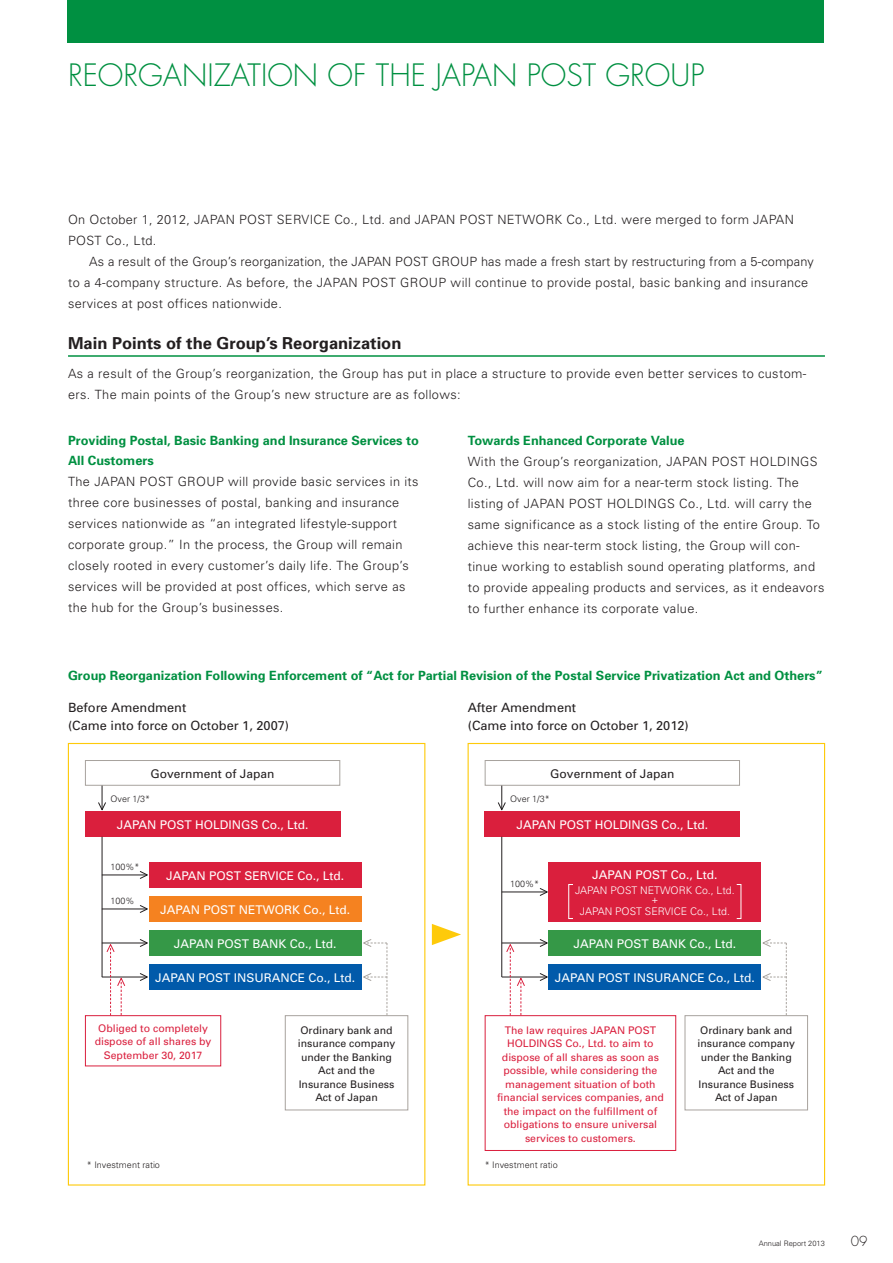
<style>
.page{position:relative;width:893px;height:1263px;background:#fff}
.page>*{position:absolute;margin:0;border:0;box-sizing:border-box;transform-origin:0 0}
.t1{font:300 30px "Futura";color:#009041}
.t2{font:700 16.5px "Univers";color:#231f20}
.t3{font:300 13.5px "Futura";color:#231f20}
.t4{font:300 12.75px/21px "Univers";letter-spacing:.03em;color:#231f20}
.t5{font:700 12.75px/20.2px "Univers";color:#009041}
.t6{font:12.75px/18px "Univers";color:#231f20}
.t7{font:12px "Univers";color:#fff}
.t8{font:12px "Univers";color:#231f20}
.t9{font:10.5px/13.5px "Univers";color:#da1f3d;text-align:center}
.t10{font:10.5px/13.5px "Univers";color:#231f20;text-align:center}
.t11{font:300 10.5px/9px "Univers";color:#fff;text-align:center}
.t12{font:300 9px "Univers";color:#231f20}
.t13{font:300 7.5px "Univers";color:#231f20}
</style>
<div class="page">
<div style="left:68px;top:743px;width:357px;height:442px;border:1px solid #feca0a"></div>
<div style="left:85px;top:760px;width:255px;height:26px;border:1px solid #a8a39e"></div>
<div style="left:485px;top:760px;width:255px;height:26px;border:1px solid #a8a39e"></div>
<div style="left:285px;top:1015px;width:123px;height:95px;border:1px solid #a8a39e"></div>
<div style="left:685px;top:1015px;width:123px;height:95px;border:1px solid #a8a39e"></div>
<div style="left:85px;top:1015px;width:136px;height:51px;border:1px solid #da1f3d"></div>
<div style="left:485px;top:1015px;width:191px;height:136px;border:1px solid #da1f3d"></div>
<div style="left:85px;top:811px;width:255px;height:26px;background:#da1f3d"></div>
<div style="left:485px;top:811px;width:255px;height:26px;background:#da1f3d"></div>
<div style="left:149px;top:862px;width:212px;height:26px;background:#da1f3d"></div>
<div style="left:549px;top:862px;width:212px;height:60px;background:#da1f3d"></div>
<div style="left:149px;top:896px;width:212px;height:26px;background:#f58220"></div>
<div style="left:149px;top:930px;width:212px;height:26px;background:#359847"></div>
<div style="left:549px;top:930px;width:212px;height:26px;background:#359847"></div>
<div style="left:149px;top:964px;width:212px;height:26px;background:#015aaa"></div>
<div style="left:549px;top:964px;width:212px;height:26px;background:#015aaa"></div>
<div style="left:468px;top:743px;width:357px;height:442px;border:1px solid #feca0a"></div>
<svg style="left:432px;top:924px;width:29px;height:21px"></svg>
<div style="left:568px;top:884px;width:5px;height:35px;border:1px solid #fff"></div>
<hr style="left:102px;top:837px;width:1px;height:140px;background:#231f20">
<hr style="left:501px;top:837px;width:1px;height:140px;background:#231f20">
<hr style="left:102px;top:874px;width:44px;height:1px;background:#231f20">
<svg style="left:139px;top:871px;width:9px;height:8px"></svg>
<hr style="left:502px;top:891px;width:44px;height:1px;background:#231f20">
<svg style="left:539px;top:887px;width:10px;height:9px"></svg>
<hr style="left:102px;top:908px;width:44px;height:1px;background:#231f20">
<svg style="left:139px;top:905px;width:9px;height:8px"></svg>
<hr style="left:102px;top:942px;width:44px;height:1px;background:#231f20">
<svg style="left:139px;top:939px;width:9px;height:8px"></svg>
<hr style="left:502px;top:942px;width:44px;height:1px;background:#231f20">
<svg style="left:539px;top:938px;width:10px;height:9px"></svg>
<hr style="left:102px;top:977px;width:44px;height:1px;background:#231f20">
<svg style="left:139px;top:973px;width:9px;height:8px"></svg>
<hr style="left:502px;top:977px;width:44px;height:1px;background:#231f20">
<svg style="left:539px;top:972px;width:10px;height:9px"></svg>
<svg style="left:106px;top:943px;width:20px;height:72px"></svg>
<svg style="left:506px;top:943px;width:19px;height:72px"></svg>
<svg style="left:363px;top:939px;width:25px;height:76px"></svg>
<svg style="left:762px;top:939px;width:25px;height:76px"></svg>
<svg style="left:98px;top:786px;width:8px;height:25px"></svg>
<svg style="left:497px;top:786px;width:9px;height:25px"></svg>
<div style="left:68px;top:0;width:756px;height:43px;background:#009041"></div>
<hr style="left:68px;top:355px;width:757px;height:2px;background:#009041">
<h1 class="t1" style="left:68px;top:56px;width:76px">REORGA</h1>
<h1 class="t1" style="left:182px;top:56px;width:378px">NIZATI ON OF TH E JAPAN POST</h1>
<h1 class="t1" style="left:606px;top:56px;width:100px">GROUP</h1>
<p class="t4" style="left:68px;top:209px;width:727px">On October 1, 2012, JAPAN POST SERVICE Co., Ltd. and JAPAN POST NETWORK Co., Ltd. were merged to form JAPAN<br>POST Co., Ltd.</p>
<p class="t4" style="left:68px;top:251px;width:747px;text-indent:21px">As a result of the Group’s reorganization, the JAPAN POST GROUP has made a fresh start by restructuring from a 5-company to a 4-company structure. As before, the JAPAN POST GROUP will continue to provide postal, basic banking and insurance services at post offices nationwide.</p>
<p class="t2" style="left:68px;top:333px;width:335px">Main Points of the Group’s Reorganization</p>
<p class="t4" style="left:68px;top:363px;width:740px">As a result of the Group’s reorganization, the Group has put in place a structure to provide even better services to custom&shy;ers. The main points of the Group’s new structure are as follows:</p>
<p class="t5" style="left:68px;top:430px;width:352px">Providing Postal, Basic Banking and Insurance Services to<br>All Customers</p>
<p class="t4" style="left:68px;top:471px;width:352px">The JAPAN POST GROUP will provide basic services in its three core businesses of postal, banking and insurance services nationwide as “an integrated lifestyle-support corporate group.” In the process, the Group will remain closely rooted in every customer’s daily life. The Group’s services will be provided at post offices, which serve as the hub for the Group’s businesses.</p>
<p class="t5" style="left:468px;top:430px;width:218px">Towards Enhanced Corporate Value</p>
<p class="t4" style="left:468px;top:451px;width:358px">With the Group’s reorganization, JAPAN POST HOLDINGS Co., Ltd. will now aim for a near-term stock listing. The listing of JAPAN POST HOLDINGS Co., Ltd. will carry the same significance as a stock listing of the entire Group. To achieve this near-term stock listing, the Group will con&shy;tinue working to establish sound operating platforms, and to provide appealing products and services, as it endeavors to further enhance its corporate value.</p>
<p class="t5" style="left:68px;top:665px;width:756px">Group Reorganization Following Enforcement of “Act for Partial Revision of the Postal Service Privatization Act and Others”</p>
<p class="t6" style="left:68px;top:698px;width:223px">Before Amendment<br>(Came into force on October 1, 2007)</p>
<p class="t6" style="left:468px;top:698px;width:223px">After Amendment<br>(Came into force on October 1, 2012)</p>
<p class="t8" style="left:151px;top:767px;width:126px">Government of Japan</p>
<p class="t8" style="left:550px;top:767px;width:126px">Government of Japan</p>
<p class="t12" style="left:111px;top:794px;width:41px">Over 1/3*</p>
<p class="t12" style="left:510px;top:794px;width:41px">Over 1/3*</p>
<p class="t7" style="left:117px;top:818px;width:193px">JAPAN POST HOLDINGS Co., Ltd.</p>
<p class="t7" style="left:516px;top:818px;width:193px">JAPAN POST HOLDINGS Co., Ltd.</p>
<p class="t12" style="left:111px;top:862px;width:31px">100%*</p>
<p class="t12" style="left:111px;top:896px;width:26px">100%</p>
<p class="t7" style="left:166px;top:869px;width:180px">JAPAN POST SERVICE Co., Ltd.</p>
<p class="t7" style="left:592px;top:867px;width:127px">JAPAN POST Co., Ltd.</p>
<p class="t11" style="left:575px;top:886px;width:161px">JAPAN POST NETWORK Co., Ltd. +</p>
<p class="t7" style="left:160px;top:903px;width:191px">JAPAN POST NETWORK Co., Ltd.</p>
<p class="t11" style="left:580px;top:907px;width:152px">JAPAN POST SERVICE Co., Ltd.</p>
<p class="t7" style="left:174px;top:937px;width:164px">JAPAN POST BANK Co., Ltd.</p>
<p class="t7" style="left:574px;top:937px;width:164px">JAPAN POST BANK Co., Ltd.</p>
<p class="t7" style="left:155px;top:971px;width:201px">JAPAN POST INSURANCE Co., Ltd.</p>
<p class="t7" style="left:555px;top:971px;width:201px">JAPAN POST INSURANCE Co., Ltd.</p>
<p class="t12" style="left:510px;top:879px;width:31px">100%*</p>
<p class="t9" style="left:95px;top:1021px;width:118px">Obliged to completely dispose of all shares by<br>September 30, 2017</p>
<p class="t9" style="left:497px;top:1023px;width:168px">The law requires JAPAN POST<br>HOLDINGS Co., Ltd. to aim to dispose of all shares as soon as possible, while considering the management situation of both financial services companies, and the impact on the fulfillment of obligations to ensure universal services to customers.</p>
<p class="t10" style="left:298px;top:1023px;width:99px">Ordinary bank and insurance company under the Banking<br>Act and the<br>Insurance Business<br>Act of Japan</p>
<p class="t10" style="left:698px;top:1023px;width:99px">Ordinary bank and insurance company under the Banking<br>Act and the<br>Insurance Business<br>Act of Japan</p>
<p class="t12" style="left:87px;top:1159px;width:75px">* Investment ratio</p>
<p class="t12" style="left:485px;top:1159px;width:75px">* Investment ratio</p>
<p class="t13" style="left:759px;top:1239px;width:68px">Annual Report 2013</p>
<p class="t3" style="left:851px;top:1232px;width:18px">09</p>
</div>
